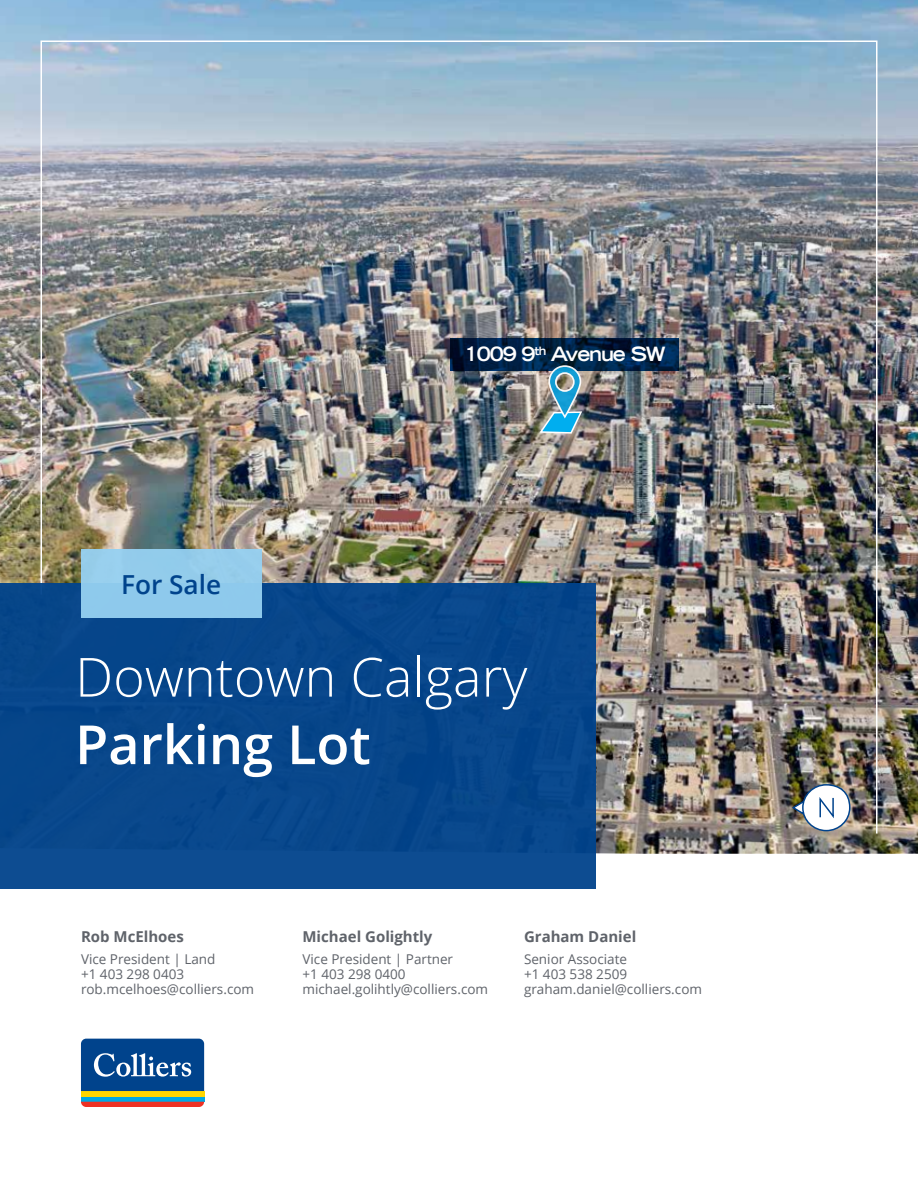
<style>
.page{position:relative;width:918px;height:1188px;background:#fff}
.page>*{position:absolute;margin:0;border:0;box-sizing:border-box;transform-origin:0 0}
.t1{font:300 54px "Open Sans";color:#fff}
.t2{font:600 54px "Open Sans";color:#fff}
.t3{font:600 26.25px "Open Sans";color:#00438c}
.t4{font:700 expanded 19.5px "Trade Gothic LH";letter-spacing:-.06em;color:#fff}
.t5{font:700 15px "Open Sans";color:#5f636a}
.t6{font:13.5px/15px "Open Sans";color:#5f636a}
</style>
<div class="page">
<div style="left:79px;top:1037px;width:127px;height:72px;background:linear-gradient(to right,#fff,#fff);border-radius:7px"></div>
<div style="left:81px;top:1096px;width:123px;height:6px;background:#00a8e4"></div>
<div style="left:81px;top:1091px;width:123px;height:5px;background:#ffd600"></div>
<svg style="left:81px;top:1102px;width:123px;height:5px"></svg>
<svg style="left:81px;top:1039px;width:123px;height:52px;background:#1b5798"></svg>
<img style="left:0;top:0;width:918px;height:854px">
<img style="left:40px;top:40px;width:838px;height:795px">
<div style="left:0;top:583px;width:596px;height:305px;background:#08478b"></div>
<div style="left:81px;top:549px;width:180px;height:69px;background:#8ecaec"></div>
<div style="left:531px;top:402px;width:60px;height:41px;background:#fff;opacity:.75"></div>
<svg style="left:450px;top:338px;width:229px;height:32px;background:#002044"></svg>
<img style="left:538px;top:364px;width:45px;height:70px">
<img style="left:790px;top:783px;width:61px;height:49px">
<h2 class="t3" style="left:121px;top:566px;width:102px">For Sale</h2>
<h3 class="t4" style="left:464px;top:341px;width:203px">1009 9<sup>th</sup> Avenue SW</h3>
<h1 class="t1" style="left:75px;top:640px;width:454px">Downtown Calgary</h1>
<h1 class="t2" style="left:75px;top:707px;width:297px">Parking Lot</h1>
<p class="t5" style="left:81px;top:926px;width:104px">Rob McElhoes</p>
<p class="t6" style="left:81px;top:951px;width:175px">Vice President | Land<br>+1 403 298 0403 rob.mcelhoes@colliers.com</p>
<p class="t5" style="left:303px;top:926px;width:131px">Michael Golightly</p>
<p class="t6" style="left:303px;top:951px;width:187px">Vice President | Partner<br>+1 403 298 0400 michael.golihtly@colliers.com</p>
<p class="t5" style="left:524px;top:926px;width:114px">Graham Daniel</p>
<p class="t6" style="left:524px;top:951px;width:180px">Senior Associate<br>+1 403 538 2509 graham.daniel@colliers.com</p>
</div>
